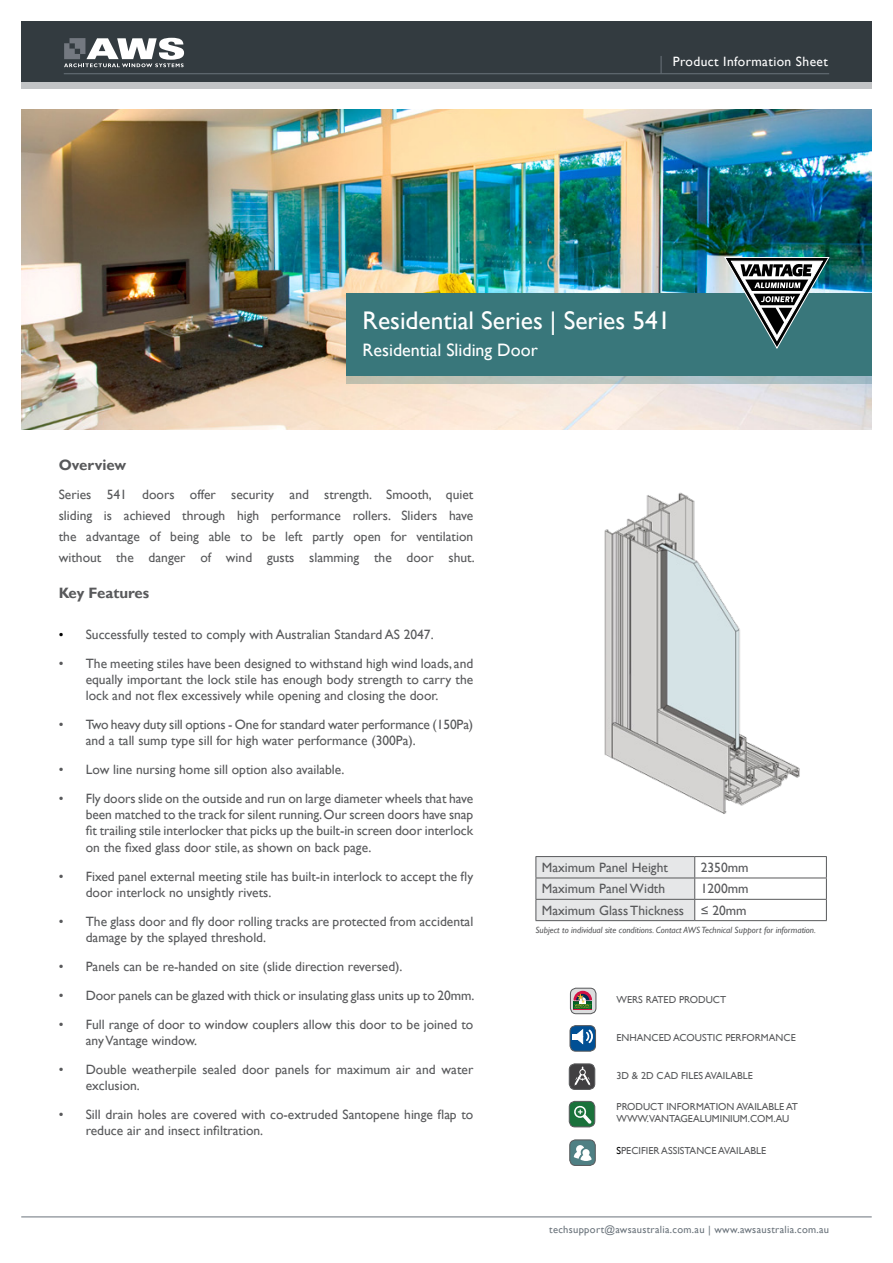
<style>
.page{position:relative;width:893px;height:1263px;background:#fff}
.page>*{position:absolute;margin:0;border:0;box-sizing:border-box;transform-origin:0 0}
.t1{font:25.5px "Gill Sans";color:#fff}
.t2{font:18px "Gill Sans";color:#fff}
.t3{font:700 15px "Gill Sans";color:#58595b}
.t4{font:13.5px/16.2px "Gill Sans";color:#58595b}
.t5{font:13.5px "Gill Sans";letter-spacing:.03em;color:#fff}
.t6{font:10.5px "Gill Sans";letter-spacing:.03em;color:#6a737b}
.t7{font:10.2px/12.1px "Gill Sans";color:#58595b}
.t8{font:italic 9px "Gill Sans";color:#58595b}
.s1{font-family:"Times New Roman";color:#000}
.s2{color:#000}
</style>
<div class="page">
<div style="left:21px;top:81px;width:851px;height:8px;background:#c2c4c6"></div>
<div style="left:21px;top:21px;width:851px;height:60px;background:#333b40"></div>
<svg style="left:64px;top:38px;width:120px;height:29px"></svg>
<hr style="left:64px;top:73px;width:765px;height:1px;background:#6a737b">
<svg style="left:661px;top:56px;width:1px;height:17px"></svg>
<hr style="left:21px;top:1216px;width:851px;height:1px;background:#6a737b">
<img style="left:21px;top:109px;width:851px;height:320px">
<hr style="left:695px;top:856px;width:132px;height:1px;background:#58595b">
<hr style="left:695px;top:878px;width:132px;height:1px;background:#58595b">
<hr style="left:695px;top:899px;width:132px;height:1px;background:#58595b">
<svg style="left:535px;top:856px;width:160px;height:64px;background:#dedfe0"></svg>
<svg style="left:826px;top:857px;width:1px;height:63px"></svg>
<hr style="left:535px;top:920px;width:160px;height:1px;background:#58595b">
<hr style="left:695px;top:920px;width:132px;height:1px;background:#58595b">
<img style="left:604px;top:492px;width:196px;height:322px">
<svg style="left:568px;top:987px;width:29px;height:179px"></svg>
<div style="left:347px;top:293px;width:525px;height:82px;background:#39777b"></div>
<svg style="left:347px;top:375px;width:525px;height:8px;background:#a5b8b5"></svg>
<svg style="left:725px;top:257px;width:104px;height:91px"></svg>
<p class="t5" style="left:673px;top:53px;width:156px">Product Information Sheet</p>
<h1 class="t1" style="left:363px;top:306px;width:309px">Residential Series | Series 541</h1>
<h2 class="t2" style="left:363px;top:340px;width:177px">Residential Sliding Door</h2>
<p class="t3" style="left:59px;top:455px;width:69px">Overview</p>
<p class="t4" style="left:59px;top:484px;width:417px;line-height:21px;text-align:justify">Series 541 doors offer security and strength. Smooth, quiet sliding is achieved through high performance rollers. Sliders have the advantage of being able to be left partly open for ventilation without the danger of wind gusts slamming the door shut.</p>
<p class="t3" style="left:59px;top:584px;width:92px">Key Features</p>
<p class="t4" style="left:59px;top:626px;width:376px"><span class="s1">•</span> Successfully tested to comply with Australian Standard AS 2047.</p>
<p class="t4" style="left:86px;top:655px;width:389px;text-align:justify;text-indent:-27px">• The meeting stiles have been designed to withstand high wind loads, and equally important the lock stile has enough body strength to carry the lock and not flex excessively while opening and closing the door.</p>
<p class="t4" style="left:86px;top:716px;width:389px;text-indent:-27px">• Two heavy duty sill options - One for standard water performance (150Pa) and a tall sump type sill for high water performance (300Pa).</p>
<p class="t4" style="left:59px;top:762px;width:287px">• Low line nursing home sill option also available.</p>
<p class="t4" style="left:86px;top:791px;width:389px;text-align:justify;text-indent:-27px">• Fly doors slide on the outside and run on large diameter wheels that have been matched to the track for silent running. Our screen doors have snap fit trailing stile interlocker that picks up the built-in screen door interlock on the fixed glass door stile, as shown on back page.</p>
<p class="t4" style="left:86px;top:868px;width:389px;text-indent:-27px">• Fixed panel external meeting stile has built-in interlock to accept the fly door interlock no unsightly rivets.</p>
<p class="t4" style="left:86px;top:913px;width:389px;text-indent:-27px">• The glass door and fly door rolling tracks are protected from accidental damage by the splayed threshold.</p>
<p class="t4" style="left:59px;top:958px;width:345px">• Panels can be re-handed on site (slide direction reversed).</p>
<p class="t4" style="left:59px;top:987px;width:417px">• Door panels can be glazed with thick or insulating glass units up to 20mm.</p>
<p class="t4" style="left:86px;top:1016px;width:389px;text-indent:-27px">• Full range of door to window couplers allow this door to be joined to any Vantage window.</p>
<p class="t4" style="left:86px;top:1061px;width:389px;text-indent:-27px">• Double weatherpile sealed door panels for maximum air and water exclusion.</p>
<p class="t4" style="left:86px;top:1107px;width:389px;text-indent:-27px">• Sill drain holes are covered with co-extruded Santopene hinge flap to reduce air and insect infiltration.</p>
<p class="t4" style="left:542px;top:859px;width:128px">Maximum Panel Height</p>
<p class="t4" style="left:701px;top:859px;width:49px">2350mm</p>
<p class="t4" style="left:542px;top:881px;width:125px">Maximum Panel Width</p>
<p class="t4" style="left:542px;top:878px;width:208px;line-height:21.3px;text-align:right">1200mm<br>Maximum Glass Thickness ≤ 20mm</p>
<p class="t8" style="left:535px;top:925px;width:282px">Subject to individual site conditions. Contact AWS Technical Support for information.</p>
<p class="t7" style="left:616px;top:994px;width:111px">WERS RATED PRODUCT</p>
<p class="t7" style="left:616px;top:1031px;width:181px">ENHANCED ACOUSTIC PERFORMANCE</p>
<p class="t7" style="left:616px;top:1069px;width:138px">3D &amp; 2D CAD FILES AVAILABLE</p>
<p class="t7" style="left:616px;top:1101px;width:183px">PRODUCT INFORMATION AVAILABLE AT<br>WWW.VANTAGEALUMINIUM.COM.AU</p>
<p class="t7" style="left:616px;top:1145px;width:151px"><span class="s2">S</span>PECIFIER ASSISTANCE AVAILABLE</p>
<p class="t6" style="left:549px;top:1224px;width:282px">techsupport@awsaustralia.com.au | www.awsaustralia.com.au</p>
</div>
